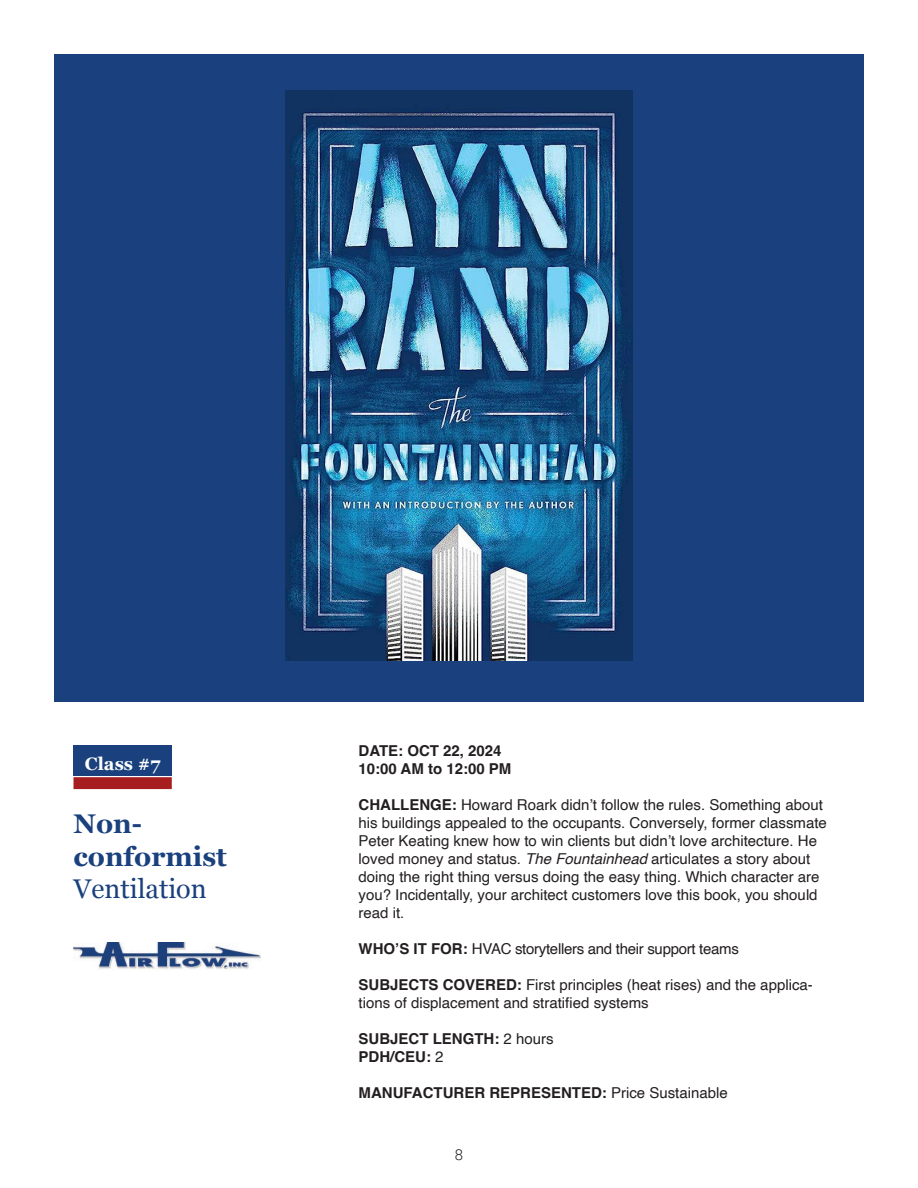
<style>
.page{position:relative;width:918px;height:1188px;background:#fff}
.page>*{position:absolute;margin:0;border:0;box-sizing:border-box;transform-origin:0 0}
.t1{font:700 27px/32.4px "Georgia";color:#1a417d}
.t2{font:27px "Georgia";color:#1a417d}
.t3{font:700 18px "Georgia";color:#fff}
.t4{font:15px/18px "Helvetica";color:#231f20}
.t5{font:700 15px/18px "Helvetica";color:#231f20}
.t6{font:15px "Helvetica";letter-spacing:-.02em;color:#231f20}
.t7{font:300 15px "Roboto";color:#231f20}
.s1{font-weight:700}
.s2{font-style:italic}
.s3{font-weight:400}
</style>
<div class="page">
<div style="left:54px;top:54px;width:810px;height:648px;background:#1a417d"></div>
<img style="left:285px;top:90px;width:348px;height:570px">
<div style="left:74px;top:745px;width:98px;height:30px;background:#1a417d"></div>
<div style="left:74px;top:777px;width:98px;height:12px;background:#a71e21;border:2px solid #a71e21"></div>
<img style="left:74px;top:942px;width:186px;height:27px">
<p class="t3" style="left:85px;top:750px;width:77px">Class #7</p>
<h1 class="t1" style="left:74px;top:807px;width:155px">Non&shy;conformist</h1>
<h1 class="t2" style="left:74px;top:869px;width:135px">Ventilation</h1>
<p class="t5" style="left:359px;top:744px;width:154px">DATE: OCT 22, 2024<br>10:00 AM to 12:00 PM</p>
<p class="t4" style="left:359px;top:796px;width:470px"><span class="s1">CHALLENGE:</span> Howard Roark didn’t follow the rules. Something about his buildings appealed to the occupants. Conversely, former classmate Peter Keating knew how to win clients but didn’t love architecture. He loved money and status. <span class="s2">TheFountainhead</span>articulates a story about doing the right thing versus doing the easy thing. Which character are you? Incidentally, your architect customers love this book, you should read it.</p>
<p class="t6" style="left:359px;top:937px;width:382px"><span class="s1">WHO’S IT FOR:</span> HVAC storytellers and their support teams</p>
<p class="t4" style="left:359px;top:976px;width:456px"><span class="s1">SUBJECTS COVERED:</span> First principles (heat rises) and the applica&shy;tions of displacement and stratified systems</p>
<p class="t5" style="left:359px;top:1032px;width:197px">SUBJECT LENGTH: <span class="s3">2 hours<br></span>PDH/CEU: <span class="s3">2</span></p>
<p class="t5" style="left:359px;top:1086px;width:371px">MANUFACTURER REPRESENTED: <span class="s3">Price Sustainable</span></p>
<p class="t7" style="left:455px;top:1144px;width:10px">8</p>
</div>
